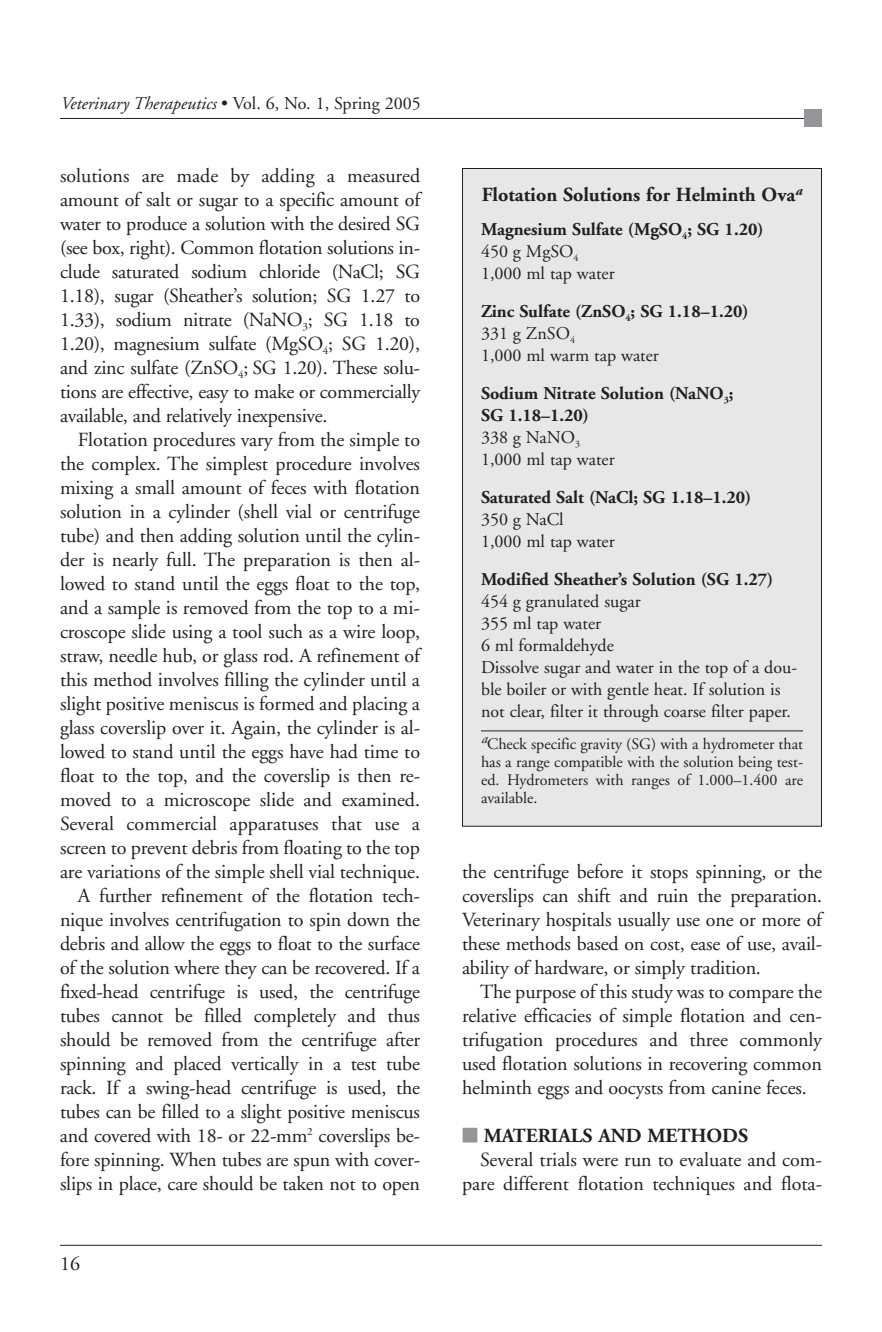
<style>
.page{position:relative;width:882px;height:1332px;background:#fff}
.page>*{position:absolute;margin:0;border:0;box-sizing:border-box;transform-origin:0 0}
.t1{font:20px/24px "Adobe Garamond";letter-spacing:-.005em;color:#231f20;text-align:justify}
.t2{font:700 20px "Adobe Garamond";color:#231f20}
.t3{font:700 18px/22px "Adobe Garamond";color:#231f20}
.t4{font:18px/22px "Adobe Garamond";color:#231f20}
.t5{font:italic 18px "Adobe Garamond";color:#231f20}
.t6{font:16px/18px "Adobe Garamond";color:#231f20;text-align:justify}
.s1{font-style:normal}
.s2{font-weight:400}
.s3{color:#939598}
</style>
<div class="page">
<hr style="left:60px;top:118px;width:762px;height:1px;background:#231f20">
<div style="left:804px;top:110px;width:18px;height:18px;background:#939598"></div>
<hr style="left:60px;top:1245px;width:762px;height:1px;background:#231f20">
<div style="left:463px;top:169px;width:358px;height:657px;background:#e6e7e9"></div>
<hr style="left:481px;top:730px;width:322px;height:1px;background:#231f20">
<p class="t5" style="left:60px;top:96px;width:362px">Veterinary Therapeutics <span class="s1">• Vol. 6, No. 1, Spring 2005</span></p>
<p class="t1" style="left:60px;top:166px;width:362px">solutions are made by adding a measured amount of salt or sugar to a specific amount of water to produce a solution with the desired SG (see box, right). Common flotation solutions in&shy;clude saturated sodium chloride (NaCl; SG 1.18), sugar (Sheather’s solution; SG 1.27 to 1.33), sodium nitrate (NaNO<sub>3</sub>; SG 1.18 to 1.20), magnesium sulfate (MgSO<sub>4</sub>; SG 1.20), and zinc sulfate (ZnSO<sub>4</sub>; SG 1.20). These solu&shy;tions are effective, easy to make or commercially available, and relatively inexpensive.</p>
<p class="t1" style="left:60px;top:430px;width:362px;text-align:right">Flotation procedures vary from the simple to the complex. The simplest procedure involves mixing a small amount of feces with flotation solution in a cylinder (shell vial or centrifuge tube) and then adding solution until the cylin&shy;der is nearly full. The preparation is then al&shy;lowed to stand until the eggs float to the top, and a sample is removed from the top to a mi&shy;croscope slide using a tool such as a wire loop, straw, needle hub, or glass rod. A refinement of this method involves filling the cylinder until a slight positive meniscus is formed and placing a glass coverslip over it. Again, the cylinder is al&shy;lowed to stand until the eggs have had time to float to the top, and the coverslip is then re&shy;moved to a microscope slide and examined.<br>Several commercial apparatuses that use a screen to prevent debris from floating to the top are variations of the simple shell vial technique.<br>A further refinement of the flotation tech&shy;nique involves centrifugation to spin down the debris and allow the eggs to float to the surface of the solution where they can be recovered. If a fixed-head centrifuge is used, the centrifuge tubes cannot be filled completely and thus should be removed from the centrifuge after spinning and placed vertically in a test tube rack. If a swing-head centrifuge is used, the tubes can be filled to a slight positive meniscus and covered with 18- or 22-mm<sup>2</sup> coverslips be&shy;fore spinning. When tubes are spun with cover&shy;slips in place, care should be taken not to open</p>
<p class="t1" style="left:60px;top:1253px;width:21px">16</p>
<p class="t2" style="left:482px;top:187px;width:322px">Flotation Solutions for Helminth Ova<sup>a</sup></p>
<p class="t3" style="left:481px;top:220px;width:284px">Magnesium Sulfate (MgSO<sub>4</sub>; SG 1.20)<br><span class="s2">450 g MgSO</span><sub>4<br></sub><span class="s2">1,000 ml tap water</span></p>
<p class="t3" style="left:481px;top:302px;width:269px">Zinc Sulfate (ZnSO<sub>4</sub>; SG 1.18–1.20)<br><span class="s2">331 g ZnSO</span><sub>4<br></sub><span class="s2">1,000 ml warm tap water</span></p>
<p class="t3" style="left:481px;top:384px;width:254px">Sodium Nitrate Solution (NaNO<sub>3</sub>;<br>SG 1.18–1.20)<br><span class="s2">338 g NaNO</span><sub>3<br></sub><span class="s2">1,000 ml tap water</span></p>
<p class="t3" style="left:481px;top:488px;width:272px">Saturated Salt (NaCl; SG 1.18–1.20)</p>
<p class="t4" style="left:481px;top:510px;width:135px">350 g NaCl<br>1,000 ml tap water</p>
<p class="t3" style="left:481px;top:570px;width:294px">Modified Sheather’s Solution (SG 1.27)</p>
<p class="t4" style="left:481px;top:592px;width:318px">454 g granulated sugar<br>355 ml tap water<br>6 ml formaldehyde<br>Dissolve sugar and water in the top of a dou&shy;ble boiler or with gentle heat. If solution is not clear, filter it through coarse filter paper.</p>
<p class="t6" style="left:481px;top:737px;width:324px"><sup>a</sup>Check specific gravity (SG) with a hydrometer that has a range compatible with the solution being test&shy;ed. Hydrometers with ranges of 1.000–1.400 are available.</p>
<p class="t1" style="left:462px;top:861px;width:362px">the centrifuge before it stops spinning, or the coverslips can shift and ruin the preparation.<br>Veterinary hospitals usually use one or more of these methods based on cost, ease of use, avail&shy;ability of hardware, or simply tradition.</p>
<p class="t1" style="left:462px;top:981px;width:362px;text-indent:18px">The purpose of this study was to compare the relative efficacies of simple flotation and cen&shy;trifugation procedures and three commonly used flotation solutions in recovering common helminth eggs and oocysts from canine feces.</p>
<p class="t2" style="left:462px;top:1128px;width:288px"><span class="s3">■</span> MATERIALS AND METHODS</p>
<p class="t1" style="left:480px;top:1149px;width:344px">Several trials were run to evaluate and com-</p>
<p class="t1" style="left:462px;top:1173px;width:362px">pare different flotation techniques and flota-</p>
</div>
